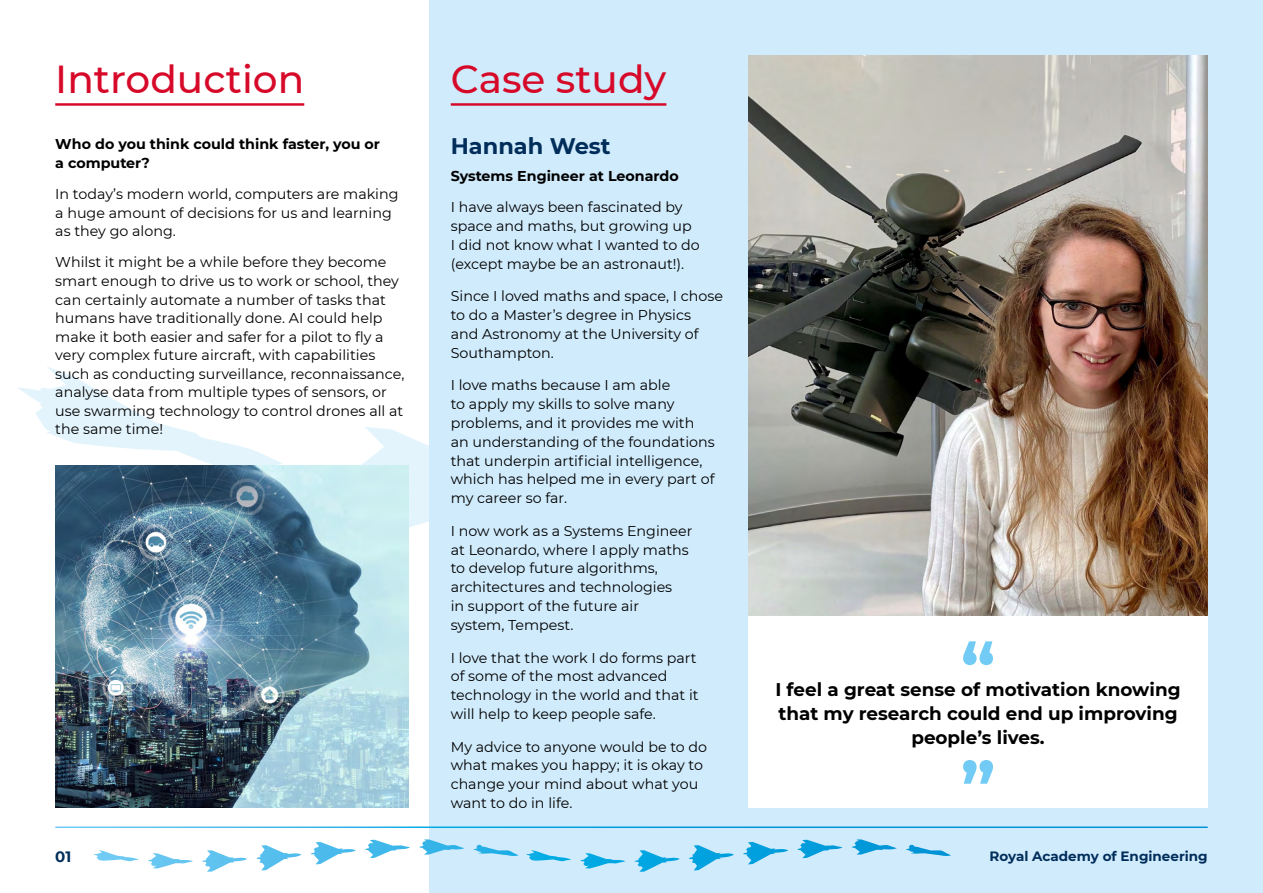
<style>
.page{position:relative;width:1263px;height:893px;background:#fff}
.page>*{position:absolute;margin:0;border:0;box-sizing:border-box;transform-origin:0 0}
.t1{font:500 39px "Montserrat";color:#d70929}
.t2{font:700 22.5px "Montserrat";color:#002d5a}
.t3{font:700 18.3px/23.9px "Montserrat";color:#000;text-align:center}
.t4{font:700 15px "Montserrat";color:#002d5a}
.t5{font:14.25px/18.8px "Montserrat";color:#000}
.t6{font:700 14.25px/18.6px "Montserrat";color:#000}
.t7{font:700 13.5px "Montserrat";color:#002d5a}
</style>
<div class="page">
<svg style="left:18px;top:367px;width:411px;height:188px"></svg>
<div style="left:429px;top:0;width:834px;height:893px;background:#d0ebfc"></div>
<svg style="left:311px;top:839px;width:207px;height:25px"></svg>
<hr style="left:55px;top:826px;width:1153px;height:2px;background:#fff">
<hr style="left:55px;top:103px;width:249px;height:3px;background:#d70929">
<hr style="left:451px;top:103px;width:215px;height:3px;background:#d70929">
<img style="left:748px;top:55px;width:460px;height:562px">
<img style="left:55px;top:465px;width:353px;height:343px">
<div style="left:748px;top:617px;width:460px;height:191px;background:#fff"></div>
<svg style="left:963px;top:641px;width:30px;height:24px"></svg>
<svg style="left:963px;top:760px;width:30px;height:24px"></svg>
<h1 class="t1" style="left:55px;top:52px;width:250px">Introduction</h1>
<h1 class="t1" style="left:451px;top:52px;width:217px">Case study</h1>
<p class="t6" style="left:55px;top:134px;width:326px">Who do you think could think faster, you or a computer?</p>
<p class="t5" style="left:55px;top:184px;width:345px">In today’s modern world, computers are making a huge amount of decisions for us and learning as they go along.</p>
<p class="t5" style="left:55px;top:253px;width:351px">Whilst it might be a while before they become smart enough to drive us to work or school, they can certainly automate a number of tasks that humans have traditionally done. AI could help make it both easier and safer for a pilot to fly a very complex future aircraft, with capabilities such as conducting surveillance, reconnaissance, analyse data from multiple types of sensors, or use swarming technology to control drones all at the same time!</p>
<h2 class="t2" style="left:451px;top:129px;width:161px">Hannah West</h2>
<p class="t6" style="left:451px;top:166px;width:230px">Systems Engineer at Leonardo</p>
<p class="t5" style="left:451px;top:198px;width:250px">I have always been fascinated by space and maths, but growing up<br>I did not know what I wanted to do (except maybe be an astronaut!).</p>
<p class="t5" style="left:451px;top:287px;width:274px">Since I loved maths and space, I chose to do a Master’s degree in Physics<br>and Astronomy at the University of<br>Southampton.</p>
<p class="t5" style="left:451px;top:376px;width:265px">I love maths because I am able<br>to apply my skills to solve many problems, and it provides me with an understanding of the foundations that underpin artificial intelligence, which has helped me in every part of my career so far.</p>
<p class="t5" style="left:451px;top:521px;width:243px">I now work as a Systems Engineer at Leonardo, where I apply maths to develop future algorithms, architectures and technologies<br>in support of the future air system, Tempest.</p>
<p class="t5" style="left:451px;top:648px;width:249px">I love that the work I do forms part of some of the most advanced technology in the world and that it will help to keep people safe.</p>
<p class="t5" style="left:451px;top:737px;width:258px">My advice to anyone would be to do what makes you happy; it is okay to change your mind about what you want to do in life.</p>
<p class="t3" style="left:775px;top:676px;width:407px">I feel a great sense of motivation knowing that my research could end up improving people’s lives.</p>
<p class="t4" style="left:55px;top:846px;width:17px">01</p>
<p class="t7" style="left:990px;top:847px;width:220px">Royal Academy of Engineering</p>
</div>
